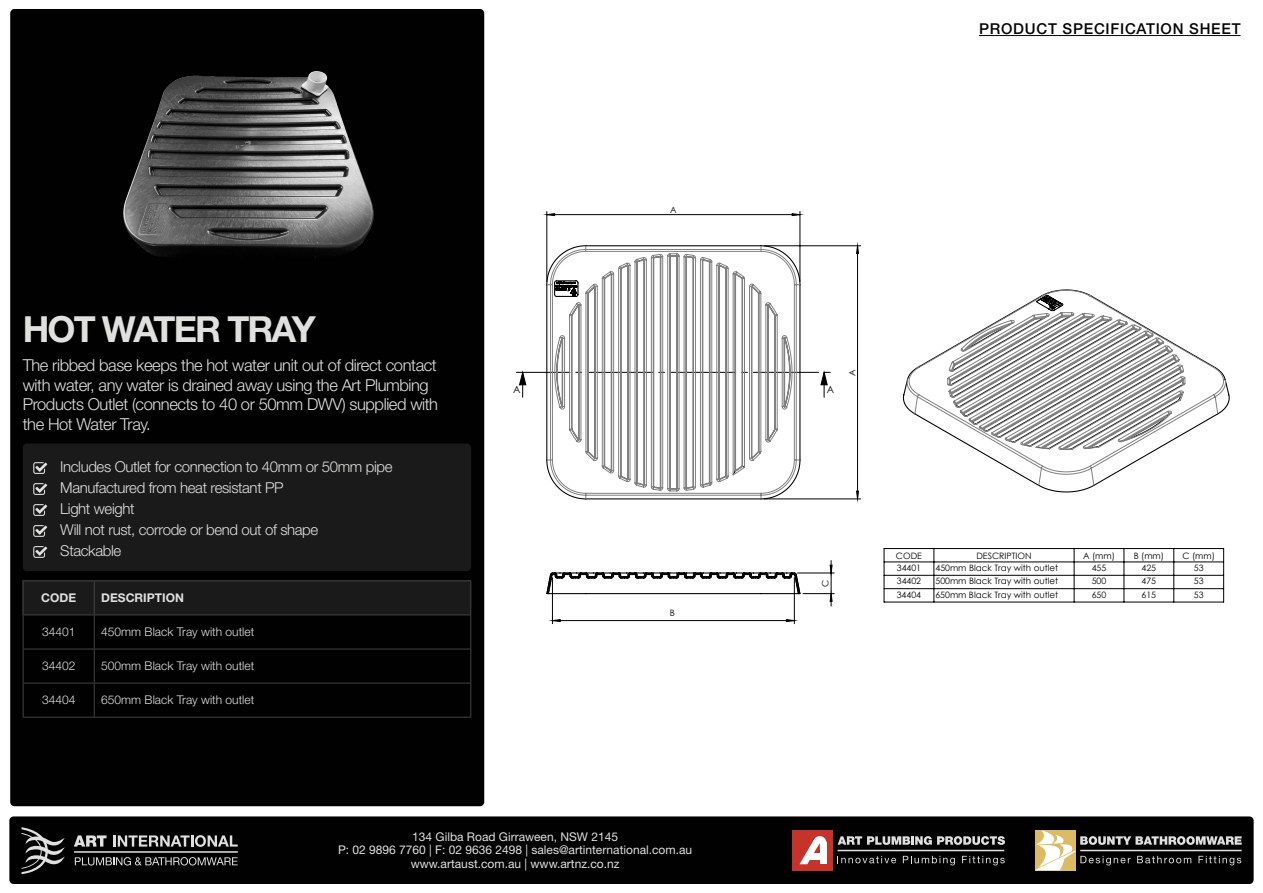
<style>
.page{position:relative;width:1263px;height:893px;background:#fff}
.page>*{position:absolute;margin:0;border:0;box-sizing:border-box;transform-origin:0 0}
.t1{font:700 36px "Helvetica Neue LT Std";letter-spacing:-.05em;color:#e0e1df}
.t2{font:300 16.5px/19.5px "Helvetica Neue LT Std";letter-spacing:-.025em;color:#e0e1df}
.t3{font:300 15px "Helvetica Neue LT Std";letter-spacing:-.025em;color:#e0e1df}
.t4{font:500 15px "Helvetica Neue LT Std";letter-spacing:.05em;color:#040503}
.t5{font:12px "Helvetica Neue LT Std";color:#e0e1df}
.t6{font:300 12px "Helvetica Neue LT Std";color:#e0e1df}
.t7{font:700 12px "Helvetica Neue LT Std";color:#e0e1df}
.t8{font:9.9px "Century Gothic";color:#000}
.t9{font:8.85px "Century Gothic";color:#000}
</style>
<div class="page">
<div style="left:10px;top:9px;width:474px;height:797px;background:#010101;border-radius:4px"></div>
<div style="left:9px;top:816px;width:1244px;height:68px;background:#010101;border-radius:4px"></div>
<hr style="left:979px;top:35px;width:261px;height:1px;background:#040503">
<div style="left:793px;top:830px;width:40px;height:40px;background:#c5332a"></div>
<svg style="left:799px;top:836px;width:27px;height:28px"></svg>
<div style="left:809px;top:853px;width:11px;height:7px;background:#fff"></div>
<svg style="left:837px;top:856px;width:59px;height:7px"></svg>
<svg style="left:903px;top:856px;width:52px;height:9px"></svg>
<svg style="left:962px;top:856px;width:43px;height:9px"></svg>
<hr style="left:837px;top:850px;width:167px;height:1px;background:#e0e1df">
<svg style="left:838px;top:836px;width:167px;height:9px"></svg>
<svg style="left:1035px;top:830px;width:207px;height:40px"></svg>
<div style="left:23px;top:443px;width:448px;height:128px;background:#191a19;border-radius:4px"></div>
<svg style="left:33px;top:462px;width:14px;height:12px"></svg>
<svg style="left:33px;top:483px;width:14px;height:12px"></svg>
<svg style="left:33px;top:525px;width:14px;height:12px"></svg>
<svg style="left:33px;top:504px;width:14px;height:12px"></svg>
<svg style="left:33px;top:546px;width:14px;height:12px"></svg>
<div style="left:23px;top:580px;width:448px;height:35px;background:#191a19"></div>
<hr style="left:23px;top:580px;width:71px;height:1px;background:#434343">
<hr style="left:23px;top:581px;width:1px;height:34px;background:#434343">
<hr style="left:94px;top:580px;width:377px;height:1px;background:#434343">
<hr style="left:94px;top:581px;width:1px;height:34px;background:#434343">
<hr style="left:470px;top:581px;width:1px;height:34px;background:#434343">
<hr style="left:23px;top:615px;width:71px;height:1px;background:#434343">
<hr style="left:94px;top:615px;width:377px;height:1px;background:#434343">
<hr style="left:23px;top:615px;width:1px;height:34px;background:#434343">
<hr style="left:94px;top:615px;width:1px;height:34px;background:#434343">
<hr style="left:470px;top:615px;width:1px;height:34px;background:#434343">
<hr style="left:23px;top:649px;width:71px;height:1px;background:#434343">
<hr style="left:23px;top:649px;width:1px;height:34px;background:#434343">
<hr style="left:94px;top:649px;width:377px;height:1px;background:#434343">
<hr style="left:94px;top:649px;width:1px;height:34px;background:#434343">
<hr style="left:470px;top:649px;width:1px;height:34px;background:#434343">
<hr style="left:23px;top:683px;width:71px;height:1px;background:#434343">
<hr style="left:23px;top:683px;width:1px;height:34px;background:#434343">
<hr style="left:94px;top:683px;width:377px;height:1px;background:#434343">
<hr style="left:94px;top:683px;width:1px;height:34px;background:#434343">
<hr style="left:470px;top:683px;width:1px;height:34px;background:#434343">
<hr style="left:23px;top:717px;width:71px;height:1px;background:#434343">
<hr style="left:94px;top:717px;width:377px;height:1px;background:#434343">
<svg style="left:543px;top:213px;width:316px;height:409px"></svg>
<hr style="left:884px;top:588px;width:340px;height:1px;background:#000">
<hr style="left:884px;top:575px;width:340px;height:1px;background:#000">
<hr style="left:884px;top:561px;width:340px;height:1px;background:#000">
<hr style="left:1173px;top:549px;width:1px;height:53px;background:#000">
<hr style="left:1123px;top:549px;width:1px;height:53px;background:#000">
<hr style="left:1074px;top:549px;width:1px;height:53px;background:#000">
<hr style="left:933px;top:549px;width:1px;height:53px;background:#000">
<hr style="left:884px;top:548px;width:340px;height:1px;background:#000">
<hr style="left:1223px;top:549px;width:1px;height:53px;background:#000">
<hr style="left:884px;top:602px;width:340px;height:1px;background:#000">
<hr style="left:884px;top:549px;width:1px;height:53px;background:#000">
<hr style="left:794px;top:578px;width:1px;height:46px;background:#000">
<hr style="left:552px;top:578px;width:1px;height:46px;background:#000">
<hr style="left:546px;top:211px;width:1px;height:71px;background:#000">
<hr style="left:799px;top:211px;width:1px;height:71px;background:#000">
<hr style="left:764px;top:498px;width:97px;height:1px;background:#000">
<hr style="left:764px;top:245px;width:97px;height:1px;background:#000">
<svg style="left:553px;top:620px;width:241px;height:1px"></svg>
<svg style="left:547px;top:214px;width:253px;height:2px"></svg>
<svg style="left:906px;top:290px;width:320px;height:196px"></svg>
<svg style="left:516px;top:246px;width:342px;height:360px"></svg>
<svg style="left:74px;top:835px;width:33px;height:12px"></svg>
<svg style="left:113px;top:835px;width:125px;height:12px"></svg>
<svg style="left:75px;top:857px;width:163px;height:8px"></svg>
<hr style="left:74px;top:851px;width:164px;height:2px;background:#e0e1df">
<svg style="left:22px;top:827px;width:43px;height:47px"></svg>
<img style="left:123px;top:71px;width:251px;height:187px">
<p class="t4" style="left:979px;top:20px;width:263px">PRODUCT SPECIFICATION SHEET</p>
<p class="t1" style="left:23px;top:307px;width:295px">HOT WATER TRAY</p>
<p class="t2" style="left:23px;top:355px;width:417px">The ribbed base keeps the hot water unit out of direct contact with water, any water is drained away using the Art Plumbing Products Outlet (connects to 40 or 50mm DWV) supplied with the Hot Water Tray.</p>
<p class="t3" style="left:60px;top:458px;width:334px">Includes Outlet for connection to 40mm or 50mm pipe</p>
<p class="t3" style="left:60px;top:479px;width:225px">Manufactured from heat resistant PP</p>
<p class="t3" style="left:60px;top:500px;width:76px">Light weight</p>
<p class="t3" style="left:60px;top:521px;width:260px">Will not rust, corrode or bend out of shape</p>
<p class="t3" style="left:60px;top:542px;width:62px">Stackable</p>
<p class="t7" style="left:41px;top:590px;width:36px">CODE</p>
<p class="t7" style="left:101px;top:590px;width:84px">DESCRIPTION</p>
<p class="t6" style="left:42px;top:625px;width:35px">34401</p>
<p class="t6" style="left:101px;top:625px;width:154px">450mm Black Tray with outlet</p>
<p class="t6" style="left:42px;top:659px;width:35px">34402</p>
<p class="t6" style="left:101px;top:659px;width:154px">500mm Black Tray with outlet</p>
<p class="t6" style="left:42px;top:693px;width:35px">34404</p>
<p class="t6" style="left:101px;top:693px;width:154px">650mm Black Tray with outlet</p>
<p class="t9" style="left:670px;top:203px;width:8px">A</p>
<p class="t8" style="left:513px;top:383px;width:9px">A</p>
<p class="t8" style="left:827px;top:383px;width:9px">A</p>
<p class="t9" style="left:846px;top:376px;width:8px;rotate:-90deg">A</p>
<p class="t9" style="left:670px;top:606px;width:7px">B</p>
<p class="t9" style="left:819px;top:587px;width:9px;rotate:-90deg">C</p>
<p class="t9" style="left:896px;top:549px;width:28px">CODE</p>
<p class="t9" style="left:976px;top:549px;width:57px">DESCRIPTION</p>
<p class="t9" style="left:1083px;top:549px;width:33px">A (mm)</p>
<p class="t9" style="left:1134px;top:549px;width:32px">B (mm)</p>
<p class="t9" style="left:1182px;top:549px;width:34px">C (mm)</p>
<p class="t9" style="left:897px;top:562px;width:26px">34401</p>
<p class="t9" style="left:935px;top:562px;width:124px">450mm Black Tray with outlet</p>
<p class="t9" style="left:1092px;top:562px;width:16px">455</p>
<p class="t9" style="left:1141px;top:562px;width:16px">425</p>
<p class="t9" style="left:1194px;top:562px;width:11px">53</p>
<p class="t9" style="left:897px;top:575px;width:26px">34402</p>
<p class="t9" style="left:935px;top:575px;width:124px">500mm Black Tray with outlet</p>
<p class="t9" style="left:1092px;top:575px;width:16px">500</p>
<p class="t9" style="left:1141px;top:575px;width:16px">475</p>
<p class="t9" style="left:1194px;top:575px;width:11px">53</p>
<p class="t9" style="left:897px;top:588px;width:26px">34404</p>
<p class="t9" style="left:935px;top:588px;width:124px">650mm Black Tray with outlet</p>
<p class="t9" style="left:1092px;top:588px;width:16px">650</p>
<p class="t9" style="left:1141px;top:588px;width:16px">615</p>
<p class="t9" style="left:1194px;top:588px;width:11px">53</p>
<p class="t5" style="left:412px;top:829px;width:207px">134 Gilba Road Girraween, NSW 2145</p>
<p class="t5" style="left:338px;top:843px;width:356px">P: 02 9896 7760 | F: 02 9636 2498 | sales@artinternational.com.au</p>
<p class="t5" style="left:411px;top:856px;width:210px">www.artaust.com.au | www.artnz.co.nz</p>
</div>
